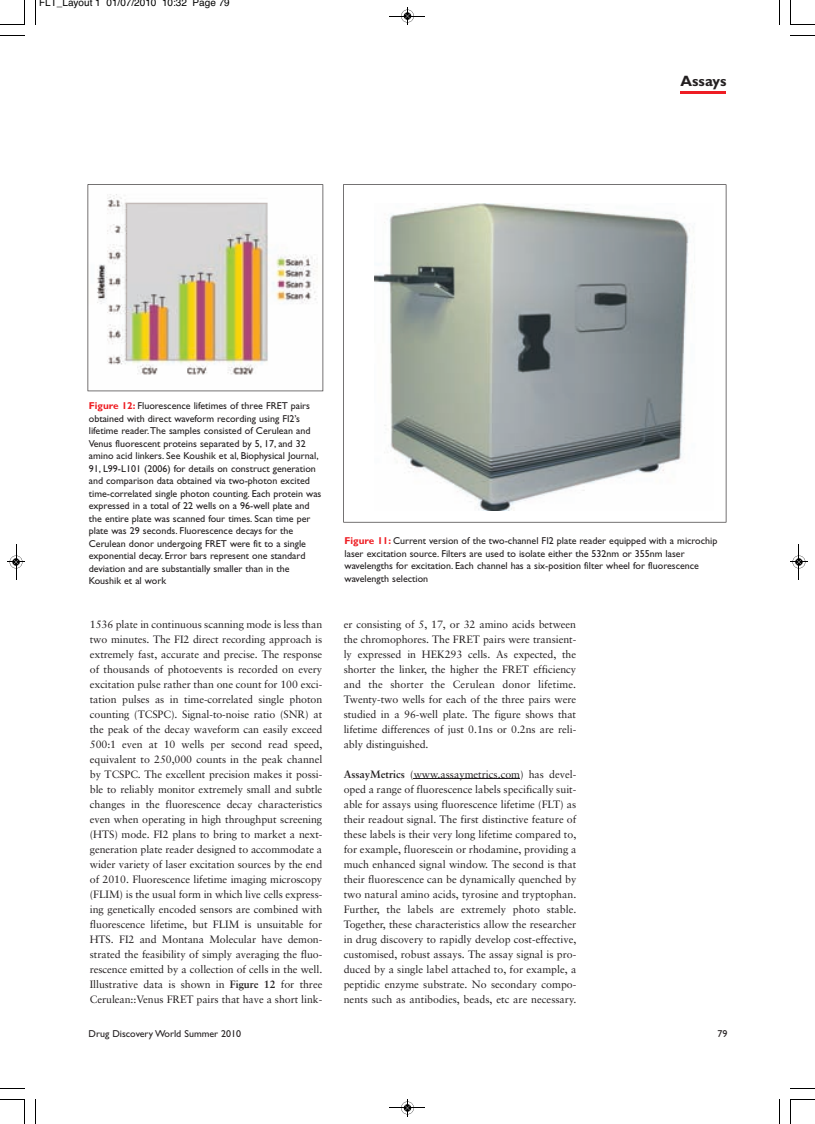
<style>
.page{position:relative;width:815px;height:1124px;background:#fff}
.page>*{position:absolute;margin:0;border:0;box-sizing:border-box;transform-origin:0 0}
.t1{font:700 15px "Gill Sans";color:#231f20}
.t2{font:10.62px/15px "Sabon";letter-spacing:-.005em;color:#231f20;text-align:justify}
.t3{font:10px/12.5px "Gill Sans";color:#231f20}
.t4{font:10px "Helvetica";color:#000}
.s1{font-weight:700;color:#ee1d23}
.s2{font-weight:700}
</style>
<div class="page">
<hr style="left:680px;top:91px;width:46px;height:3px;background:#ee1d23">
<hr style="left:414px;top:778px;width:106px;height:1px;background:#231f20">
<svg style="left:343px;top:184px;width:383px;height:338px"></svg>
<svg style="left:88px;top:184px;width:235px;height:207px"></svg>
<svg style="left:35px;top:0;width:1px;height:25px"></svg>
<svg style="left:0;top:35px;width:25px;height:1px"></svg>
<svg style="left:779px;top:0;width:1px;height:25px"></svg>
<svg style="left:790px;top:35px;width:25px;height:1px"></svg>
<svg style="left:35px;top:1099px;width:1px;height:24px"></svg>
<svg style="left:0;top:1088px;width:25px;height:1px"></svg>
<svg style="left:779px;top:1099px;width:1px;height:24px"></svg>
<svg style="left:790px;top:1088px;width:25px;height:1px"></svg>
<svg style="left:0;top:0;width:25px;height:25px"></svg>
<svg style="left:790px;top:0;width:25px;height:25px"></svg>
<svg style="left:0;top:1099px;width:25px;height:24px"></svg>
<svg style="left:790px;top:1099px;width:25px;height:24px"></svg>
<hr style="left:390px;top:16px;width:35px;height:1px;background:#000">
<svg style="left:401px;top:7px;width:13px;height:18px"></svg>
<hr style="left:390px;top:1107px;width:35px;height:1px;background:#000">
<svg style="left:401px;top:1099px;width:13px;height:17px"></svg>
<hr style="left:16px;top:544px;width:1px;height:35px;background:#000">
<svg style="left:7px;top:555px;width:18px;height:13px"></svg>
<hr style="left:799px;top:544px;width:1px;height:35px;background:#000">
<svg style="left:790px;top:555px;width:18px;height:13px"></svg>
<p class="t4" style="left:39px;top:-1px;width:192px">FLT_Layout 1 01/07/2010 10:32 Page 79</p>
<h1 class="t1" style="left:680px;top:76px;width:47px">Assays</h1>
<p class="t3" style="left:89px;top:400px;width:234px"><span class="s1">Figure 12:</span> Fluorescence lifetimes of three FRET pairs obtained with direct waveform recording using FI2’s lifetime reader. The samples consisted of Cerulean and Venus fluorescent proteins separated by 5, 17, and 32 amino acid linkers. See Koushik et al, Biophysical Journal, 91, L99-L101 (2006) for details on construct generation and comparison data obtained via two-photon excited time-correlated single photon counting. Each protein was expressed in a total of 22 wells on a 96-well plate and the entire plate was scanned four times. Scan time per plate was 29 seconds. Fluorescence decays for the Cerulean donor undergoing FRET were fit to a single exponential decay. Error bars represent one standard deviation and are substantially smaller than in the Koushik et al work</p>
<p class="t3" style="left:345px;top:535px;width:374px"><span class="s1">Figure 11:</span> Current version of the two-channel FI2 plate reader equipped with a microchip laser excitation source. Filters are used to isolate either the 532nm or 355nm laser wavelengths for excitation. Each channel has a six-position filter wheel for fluorescence wavelength selection</p>
<p class="t2" style="left:90px;top:617px;width:234px">1536 plate in continuous scanning mode is less than two minutes. The FI2 direct recording approach is extremely fast, accurate and precise. The response of thousands of photoevents is recorded on every excitation pulse rather than one count for 100 exci&shy;tation pulses as in time-correlated single photon counting (TCSPC). Signal-to-noise ratio (SNR) at the peak of the decay waveform can easily exceed 500:1 even at 10 wells per second read speed, equivalent to 250,000 counts in the peak channel by TCSPC. The excellent precision makes it possi&shy;ble to reliably monitor extremely small and subtle changes in the fluorescence decay characteristics even when operating in high throughput screening (HTS) mode. FI2 plans to bring to market a next&shy;generation plate reader designed to accommodate a wider variety of laser excitation sources by the end of 2010. Fluorescence lifetime imaging microscopy (FLIM) is the usual form in which live cells express&shy;ing genetically encoded sensors are combined with fluorescence lifetime, but FLIM is unsuitable for HTS. FI2 and Montana Molecular have demon&shy;strated the feasibility of simply averaging the fluo&shy;rescence emitted by a collection of cells in the well.<br>Illustrative data is shown in <span class="s2">Figure 12</span> for three Cerulean::Venus FRET pairs that have a short link-</p>
<p class="t2" style="left:344px;top:617px;width:234px">er consisting of 5, 17, or 32 amino acids between the chromophores. The FRET pairs were transient&shy;ly expressed in HEK293 cells. As expected, the shorter the linker, the higher the FRET efficiency and the shorter the Cerulean donor lifetime.<br>Twenty-two wells for each of the three pairs were studied in a 96-well plate. The figure shows that lifetime differences of just 0.1ns or 0.2ns are reli&shy;ably distinguished.</p>
<p class="t2" style="left:344px;top:767px;width:234px"><span class="s2">AssayMetrics</span> (www.assaymetrics.com) has devel&shy;oped a range of fluorescence labels specifically suit&shy;able for assays using fluorescence lifetime (FLT) as their readout signal. The first distinctive feature of these labels is their very long lifetime compared to, for example, fluorescein or rhodamine, providing a much enhanced signal window. The second is that their fluorescence can be dynamically quenched by two natural amino acids, tyrosine and tryptophan.<br>Further, the labels are extremely photo stable.<br>Together, these characteristics allow the researcher in drug discovery to rapidly develop cost-effective, customised, robust assays. The assay signal is pro&shy;duced by a single label attached to, for example, a peptidic enzyme substrate. No secondary compo&shy;nents such as antibodies, beads, etc are necessary.</p>
<p class="t3" style="left:89px;top:1028px;width:154px">Drug Discovery World Summer 2010</p>
<p class="t3" style="left:717px;top:1028px;width:11px">79</p>
</div>
